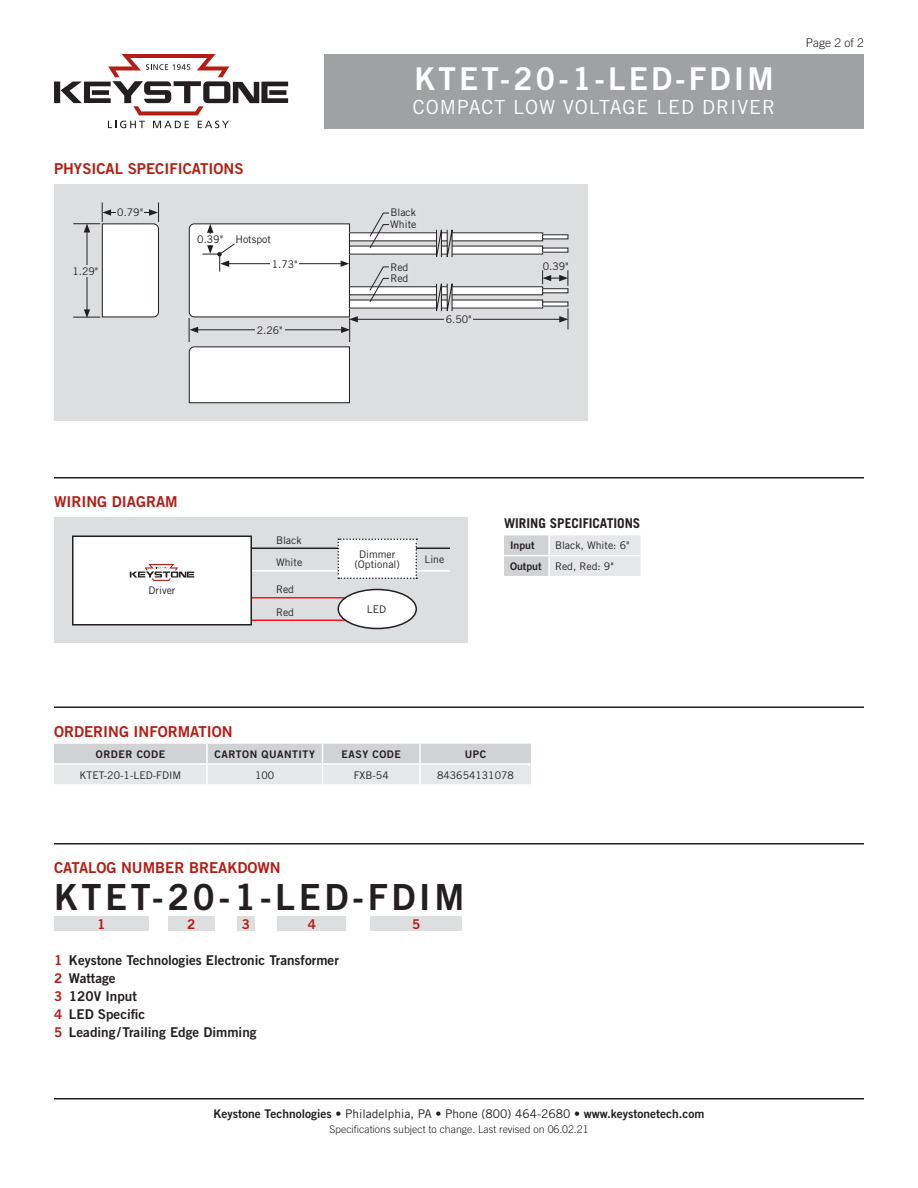
<style>
.page{position:relative;width:918px;height:1188px;background:#fff}
.page>*{position:absolute;margin:0;border:0;box-sizing:border-box;transform-origin:0 0}
.CatalogNumber{font:36px "Trade Gothic Bold Two";letter-spacing:.1em;color:#231f20}
.t1{font:31.5px "Trade Gothic Bold Two";letter-spacing:.1em;color:#fff}
.SubTitle{font:19.5px "Trade Gothic";letter-spacing:.05em;color:#fff}
.Heading_01{font:15px "Trade Gothic Bold Two";color:#b41d15}
.Catalog_Key{font:13.5px "Trade Gothic Bold Two";color:#231f20}
.Heading_02{font:700 13.5px "Trade Gothic";color:#231f20}
.Catalog_BarNumber{font:13.5px "Trade Gothic Bold Two";color:#b41d15}
.t2{font:12px "Trade Gothic Bold Two";color:#231f20}
.Page{font:300 12px "Trade Gothic";color:#231f20}
.Art_Callout{font:10.5px/10.5px "Trade Gothic";color:#231f20;text-align:center}
.Rev{font:300 10.5px "Trade Gothic";color:#231f20}
.Table_Text{font:10.5px "Trade Gothic";color:#231f20}
.Table_Header_Caps{font:10.5px "Trade Gothic Bold Two";letter-spacing:.05em;color:#231f20}
.Art_Callout_Left{font:10.5px "Trade Gothic";color:#231f20}
.Table_Text_Left{font:10.5px "Trade Gothic";color:#231f20}
.Table_Header{font:10.5px "Trade Gothic Bold Two";color:#231f20}
.s1{color:#b41d15}
.s2{font-family:"Trade Gothic"}
</style>
<div class="page">
<hr style="left:54px;top:1098px;width:810px;height:2px;background:#231f20">
<svg style="left:54px;top:743px;width:477px;height:41px;background:#dddee0"></svg>
<hr style="left:54px;top:706px;width:810px;height:2px;background:#231f20">
<hr style="left:54px;top:843px;width:810px;height:1px;background:#231f20">
<div style="left:54px;top:916px;width:94px;height:16px;background:#dddee0"></div>
<div style="left:168px;top:916px;width:46px;height:16px;background:#dddee0"></div>
<div style="left:237px;top:916px;width:18px;height:16px;background:#dddee0"></div>
<div style="left:278px;top:916px;width:68px;height:16px;background:#dddee0"></div>
<div style="left:370px;top:916px;width:92px;height:16px;background:#dddee0"></div>
<svg style="left:504px;top:535px;width:136px;height:41px;background:#dfe0e2"></svg>
<hr style="left:548px;top:535px;width:2px;height:20px;background:#fff">
<hr style="left:549px;top:555px;width:91px;height:1px;background:#fff">
<hr style="left:548px;top:556px;width:2px;height:20px;background:#fff">
<hr style="left:504px;top:555px;width:45px;height:1px;background:#fff">
<hr style="left:54px;top:477px;width:810px;height:1px;background:#231f20">
<div style="left:54px;top:518px;width:414px;height:126px;background:#dddee0"></div>
<div style="left:73px;top:536px;width:178px;height:89px;background:#fff"></div>
<div style="left:72px;top:536px;width:180px;height:90px;border:2px solid #231f20"></div>
<hr style="left:252px;top:548px;width:198px;height:1px;background:#231f20">
<hr style="left:252px;top:597px;width:98px;height:1px;background:#ee1d23">
<hr style="left:252px;top:570px;width:198px;height:2px;background:#fff">
<hr style="left:252px;top:620px;width:98px;height:1px;background:#ee1d23">
<div style="left:338px;top:590px;width:78px;height:38px;background:#fff;border-radius:50%"></div>
<div style="left:338px;top:589px;width:79px;height:40px;border:2px solid #231f20;border-radius:50%"></div>
<svg style="left:130px;top:564px;width:64px;height:17px"></svg>
<svg style="left:338px;top:538px;width:79px;height:41px;background:#f5f5f5"></svg>
<div style="left:324px;top:54px;width:540px;height:74px;background:#a0a1a3"></div>
<svg style="left:54px;top:54px;width:234px;height:61px"></svg>
<svg style="left:108px;top:121px;width:37px;height:7px"></svg>
<svg style="left:153px;top:121px;width:36px;height:7px"></svg>
<svg style="left:198px;top:121px;width:33px;height:7px"></svg>
<div style="left:54px;top:184px;width:534px;height:238px;background:#dddee0"></div>
<svg style="left:73px;top:202px;width:86px;height:116px"></svg>
<div style="left:117px;top:206px;width:27px;height:12px;background:#dddee0"></div>
<div style="left:72px;top:265px;width:27px;height:12px;background:#dddee0"></div>
<div style="left:349px;top:233px;width:194px;height:8px;background:#fff"></div>
<svg style="left:543px;top:235px;width:25px;height:4px"></svg>
<div style="left:349px;top:246px;width:194px;height:8px;background:#fff"></div>
<svg style="left:543px;top:248px;width:25px;height:4px"></svg>
<div style="left:349px;top:287px;width:194px;height:8px;background:#fff"></div>
<div style="left:349px;top:286px;width:194px;height:9px;border:1px solid #231f20"></div>
<hr style="left:543px;top:289px;width:25px;height:4px;background:#fff">
<div style="left:542px;top:288px;width:26px;height:5px;border:1px solid #231f20"></div>
<div style="left:349px;top:300px;width:194px;height:8px;background:#fff"></div>
<svg style="left:436px;top:283px;width:17px;height:36px"></svg>
<svg style="left:436px;top:229px;width:17px;height:29px"></svg>
<svg style="left:542px;top:270px;width:27px;height:16px"></svg>
<hr style="left:355px;top:319px;width:207px;height:1px;background:#231f20">
<svg style="left:559px;top:308px;width:10px;height:21px"></svg>
<div style="left:444px;top:313px;width:29px;height:13px;background:#dddee0"></div>
<svg style="left:369px;top:213px;width:32px;height:36px"></svg>
<svg style="left:369px;top:267px;width:32px;height:35px"></svg>
<div style="left:389px;top:209px;width:28px;height:8px;background:#dde0e2"></div>
<div style="left:389px;top:263px;width:21px;height:8px;background:#dde0e2"></div>
<div style="left:389px;top:220px;width:28px;height:8px;background:#dde0e2"></div>
<div style="left:389px;top:274px;width:21px;height:9px;background:#dde0e2"></div>
<svg style="left:189px;top:223px;width:169px;height:180px"></svg>
<p class="Heading_01" style="left:54px;top:159px;width:191px">PHYSICAL SPECIFICATIONS</p>
<p class="Art_Callout" style="left:117px;top:207px;width:27px">0.79"</p>
<p class="Art_Callout" style="left:73px;top:266px;width:27px">1.29"</p>
<p class="Art_Callout" style="left:197px;top:234px;width:27px">0.39"</p>
<p class="Art_Callout" style="left:235px;top:234px;width:37px">Hotspot</p>
<p class="Art_Callout" style="left:272px;top:259px;width:27px">1.73"</p>
<p class="Art_Callout" style="left:257px;top:325px;width:27px">2.26"</p>
<p class="t1" style="left:414px;top:60px;width:361px">KTET-20-1-LED-FDIM</p>
<p class="SubTitle" style="left:413px;top:95px;width:364px">COMPACT LOW VOLTAGE LED DRIVER</p>
<p class="Page" style="left:806px;top:36px;width:60px">Page 2 of 2</p>
<p class="Art_Callout" style="left:390px;top:207px;width:27px">Black</p>
<p class="Art_Callout" style="left:390px;top:218px;width:28px">White</p>
<p class="Art_Callout" style="left:390px;top:262px;width:20px">Red</p>
<p class="Art_Callout" style="left:390px;top:273px;width:20px">Red</p>
<p class="Art_Callout" style="left:446px;top:314px;width:27px">6.50"</p>
<p class="Art_Callout" style="left:543px;top:261px;width:27px">0.39"</p>
<p class="Heading_01" style="left:54px;top:492px;width:125px">WIRING DIAGRAM</p>
<p class="Art_Callout" style="left:149px;top:584px;width:28px">Driver</p>
<p class="Art_Callout_Left" style="left:276px;top:534px;width:27px">Black</p>
<p class="Art_Callout" style="left:354px;top:548px;width:47px">Dimmer (Optional)</p>
<p class="Art_Callout_Left" style="left:276px;top:556px;width:28px">White</p>
<p class="Art_Callout_Left" style="left:424px;top:553px;width:21px">Line</p>
<p class="Art_Callout_Left" style="left:276px;top:583px;width:20px">Red</p>
<p class="Art_Callout_Left" style="left:276px;top:606px;width:20px">Red</p>
<p class="Art_Callout" style="left:367px;top:604px;width:21px">LED</p>
<p class="Heading_02" style="left:504px;top:515px;width:138px">WIRING SPECIFICATIONS</p>
<p class="Table_Header" style="left:510px;top:539px;width:26px">Input</p>
<p class="Table_Text_Left" style="left:555px;top:539px;width:76px">Black, White: 6"</p>
<p class="Table_Header" style="left:510px;top:560px;width:33px">Output</p>
<p class="Table_Text" style="left:555px;top:560px;width:60px">Red, Red: 9"</p>
<p class="Heading_01" style="left:54px;top:722px;width:180px">ORDERING INFORMATION</p>
<p class="Table_Header_Caps" style="left:96px;top:747px;width:71px">ORDER CODE</p>
<p class="Table_Header_Caps" style="left:215px;top:747px;width:102px">CARTON QUANTITY</p>
<p class="Table_Header_Caps" style="left:342px;top:747px;width:61px">EASY CODE</p>
<p class="Table_Header_Caps" style="left:465px;top:747px;width:23px">UPC</p>
<p class="Table_Text" style="left:80px;top:768px;width:103px">KTET-20-1-LED-FDIM</p>
<p class="Table_Text" style="left:255px;top:768px;width:21px">100</p>
<p class="Table_Text" style="left:354px;top:768px;width:37px">FXB-54</p>
<p class="Table_Text" style="left:437px;top:768px;width:78px">843654131078</p>
<p class="Heading_01" style="left:54px;top:858px;width:228px">CATALOG NUMBER BREAKDOWN</p>
<p class="CatalogNumber" style="left:54px;top:874px;width:412px">KTET-20-1-LED-FDIM</p>
<p class="Catalog_BarNumber" style="left:97px;top:916px;width:10px">1</p>
<p class="Catalog_BarNumber" style="left:187px;top:916px;width:10px">2</p>
<p class="Catalog_BarNumber" style="left:242px;top:916px;width:10px">3</p>
<p class="Catalog_BarNumber" style="left:308px;top:916px;width:10px">4</p>
<p class="Catalog_BarNumber" style="left:412px;top:916px;width:10px">5</p>
<p class="Catalog_Key" style="left:54px;top:952px;width:286px"><span class="s1">1</span> Keystone Technologies Electronic Transformer</p>
<p class="Catalog_Key" style="left:54px;top:970px;width:63px"><span class="s1">2</span> Wattage</p>
<p class="Catalog_Key" style="left:54px;top:988px;width:84px"><span class="s1">3</span> 120V Input</p>
<p class="Catalog_Key" style="left:54px;top:1006px;width:93px"><span class="s1">4</span> LED Specific</p>
<p class="Catalog_Key" style="left:54px;top:1024px;width:204px"><span class="s1">5</span> Leading/Trailing Edge Dimming</p>
<p class="t2" style="left:214px;top:1106px;width:492px">Keystone Technologies <span class="s2">• Philadelphia, PA • Phone (800) 464-2680 •</span> www.keystonetech.com</p>
<p class="Rev" style="left:329px;top:1123px;width:261px">Specifications subject to change. Last revised on 06.02.21</p>
</div>
